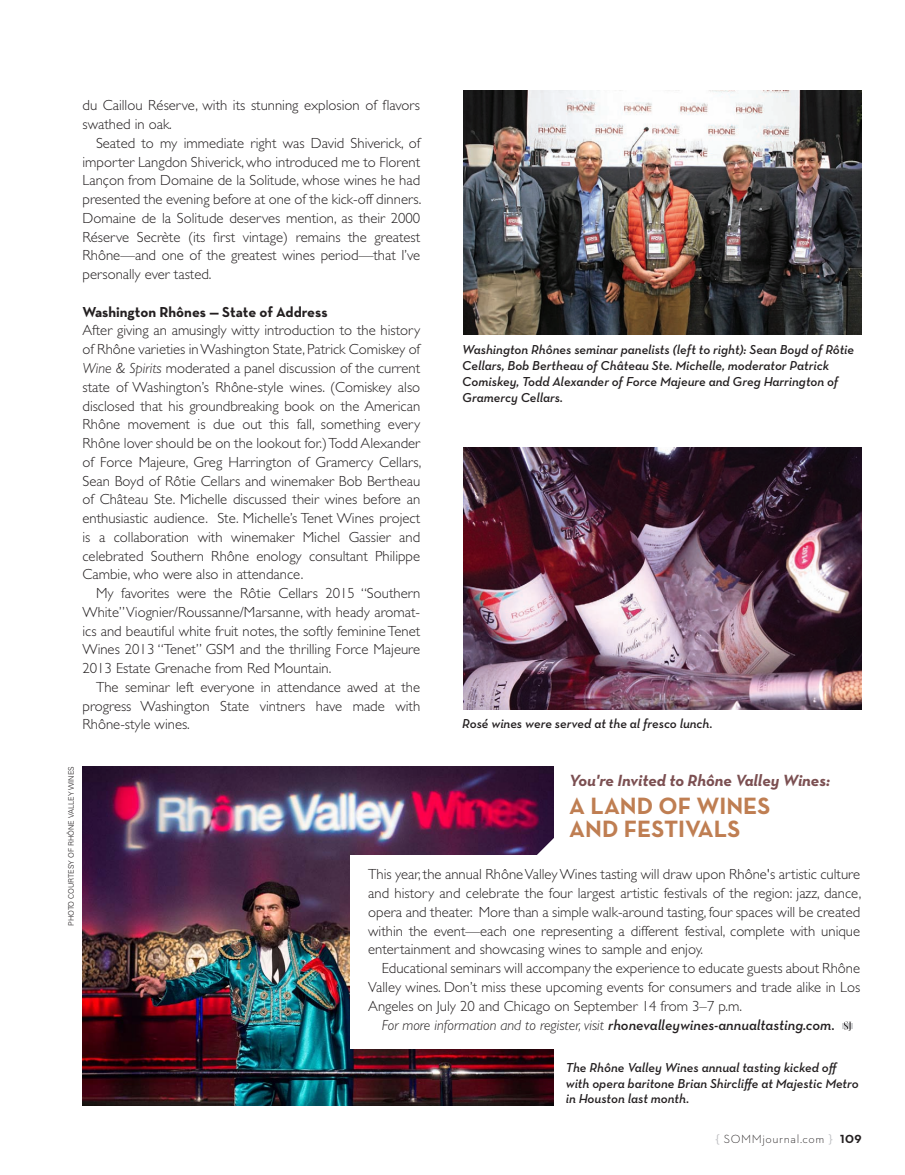
<style>
.page{position:relative;width:905px;height:1175px;background:#fff}
.page>*{position:absolute;margin:0;border:0;box-sizing:border-box;transform-origin:0 0}
.t1{font:700 24px/22.5px "Neutra Text";color:#bf7e52}
.t2{font:italic 700 16.5px "Neutra Text";color:#7b4f51}
.t3{font:300 14.7px/18.8px "Gill Sans";color:#231f20;text-align:justify}
.t4{font:italic 300 14.7px "Gill Sans";color:#231f20}
.t5{font:700 14.7px "Neutra Text";color:#231f20}
.t6{font:italic 600 13.2px/15.9px "Neutra Text";color:#231f20}
.t7{font:300 12px "Neutra Text";letter-spacing:.05em;color:#231f20}
.t8{font:300 7.5px "Univers LT Std";color:#231f20}
.s1{font-style:italic}
.s2{font-family:"Neutra Text";font-weight:600}
.s3{font-weight:400;color:#bcbdc0}
.s4{font-family:"Neutra Text Bold Alt";font-weight:400}
</style>
<div class="page">
<img style="left:464px;top:447px;width:397px;height:262px">
<img style="left:464px;top:91px;width:397px;height:243px">
<img style="left:82px;top:766px;width:471px;height:339px">
<div style="left:350px;top:855px;width:511px;height:193px;background:#fff"></div>
<svg style="left:528px;top:832px;width:26px;height:23px"></svg>
<div style="left:842px;top:1023px;width:10px;height:5px;background:#d1d2d4"></div>
<svg style="left:843px;top:1021px;width:8px;height:10px"></svg>
<p class="t3" style="left:82px;top:96px;width:339px">du Caillou Réserve, with its stunning explosion of flavors swathed in oak.</p>
<p class="t3" style="left:82px;top:134px;width:340px;text-indent:13px">Seated to my immediate right was David Shiverick, of importer Langdon Shiverick, who introduced me to Florent Lançon from Domaine de la Solitude, whose wines he had presented the evening before at one of the kick-off dinners.<br>Domaine de la Solitude deserves mention, as their 2000<br>Réserve Secrète (its first vintage) remains the greatest Rhône—and one of the greatest wines period—that I’ve personally ever tasted.</p>
<p class="t5" style="left:82px;top:302px;width:246px">Washington Rhônes — State of Address</p>
<p class="t3" style="left:82px;top:321px;width:340px">After giving an amusingly witty introduction to the history of Rhône varieties in Washington State, Patrick Comiskey of <span class="s1">Wine &amp; Spirits</span> moderated a panel discussion of the current state of Washington’s Rhône-style wines. (Comiskey also disclosed that his groundbreaking book on the American Rhône movement is due out this fall, something every Rhône lover should be on the lookout for.) Todd Alexander of Force Majeure, Greg Harrington of Gramercy Cellars, Sean Boyd of Rôtie Cellars and winemaker Bob Bertheau of Château Ste. Michelle discussed their wines before an enthusiastic audience. Ste. Michelle’s Tenet Wines project is a collaboration with winemaker Michel Gassier and celebrated Southern Rhône enology consultant Philippe Cambie, who were also in attendance.</p>
<p class="t3" style="left:82px;top:584px;width:339px;text-indent:13px">My favorites were the Rôtie Cellars 2015 “Southern White” Viognier/Roussanne/Marsanne, with heady aromat&shy;ics and beautiful white fruit notes, the softly feminine Tenet Wines 2013 “Tenet” GSM and the thrilling Force Majeure 2013 Estate Grenache from Red Mountain.</p>
<p class="t3" style="left:82px;top:677px;width:339px;text-indent:13px">The seminar left everyone in attendance awed at the progress Washington State vintners have made with Rhône-style wines.</p>
<p class="t6" style="left:462px;top:342px;width:393px">Washington Rhônes seminar panelists (left to right): Sean Boyd of Rôtie Cellars, Bob Bertheau of Château Ste. Michelle, moderator Patrick Comiskey, Todd Alexander of Force Majeure and Greg Harrington of Gramercy Cellars.</p>
<p class="t6" style="left:462px;top:715px;width:252px">Rosé wines were served at the al fresco lunch.</p>
<p class="t8" style="left:67px;top:925px;width:161px;rotate:-90deg">PHOTO COURTESY OF RHÔNE VALLEY WINES</p>
<p class="t2" style="left:569px;top:769px;width:262px">You're Invited to Rhône Valley Wines:</p>
<h1 class="t1" style="left:569px;top:794px;width:203px">A LAND OF WINES<br>AND FESTIVALS</h1>
<p class="t3" style="left:368px;top:865px;width:494px">This year, the annual Rhône Valley Wines tasting will draw upon Rhône's artistic culture and history and celebrate the four largest artistic festivals of the region: jazz, dance, opera and theater. More than a simple walk-around tasting, four spaces will be created within the event—each one representing a different festival, complete with unique entertainment and showcasing wines to sample and enjoy.</p>
<p class="t3" style="left:381px;top:959px;width:480px">Educational seminars will accompany the experience to educate guests about Rhône</p>
<p class="t3" style="left:368px;top:977px;width:493px">Valley wines. Don’t miss these upcoming events for consumers and trade alike in Los</p>
<p class="t3" style="left:368px;top:996px;width:375px">Angeles on July 20 and Chicago on September 14 from 3–7 p.m.</p>
<p class="t4" style="left:381px;top:1016px;width:454px">For more information and to register, visit <span class="s2">rhonevalleywines-annualtasting.com.</span></p>
<p class="t6" style="left:565px;top:1059px;width:294px">The Rhône Valley Wines annual tasting kicked off with opera baritone Brian Shircliffe at Majestic Metro in Houston last month.</p>
<p class="t7" style="left:715px;top:1132px;width:148px"><span class="s3">{</span> SOMMjournal.com <span class="s3">}</span> <span class="s4">109</span></p>
</div>
